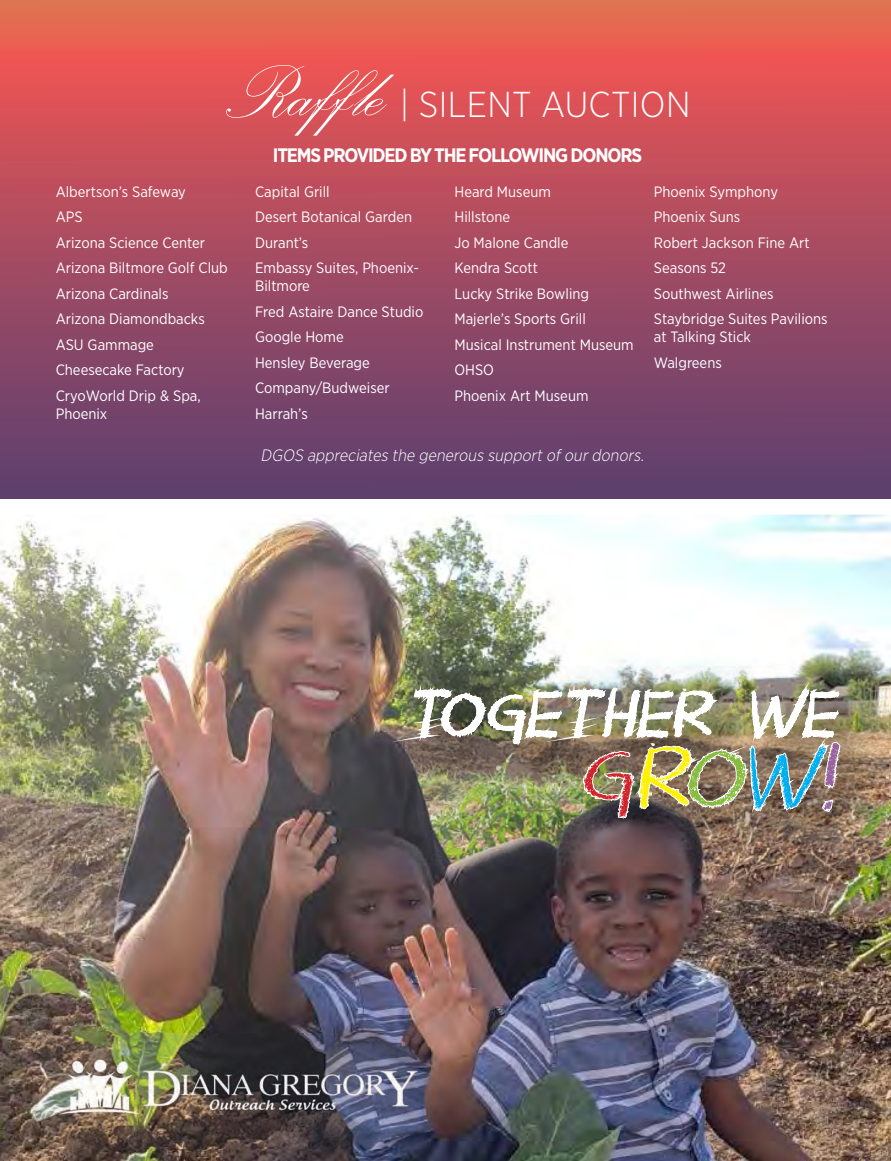
<style>
.page{position:relative;width:891px;height:1161px;background:#fff}
.page>*{position:absolute;margin:0;border:0;box-sizing:border-box;transform-origin:0 0}
.t1{font:italic 103.35px "DK Crayon Crumble";color:#d1232a}
.t2{font:94.5px "Palace Script";color:#fff}
.t3{font:italic 75.45px "DK Crayon Crumble";color:#fff}
.t4{font:300 36px "Gotham Narrow";letter-spacing:.01em;color:#fff}
.t5{font:700 19.5px "Gotham Narrow";letter-spacing:-.06em;color:#fff}
.t6{font:italic 300 16.5px "Gotham Narrow";color:#fff}
.t7{font:15px/25.5px "Gotham Narrow";color:#fff}
.s1{font-style:italic}
.s2{color:#fff101}
.s3{color:#87bc3f}
.s4{color:#00aeef}
.s5{color:#98629f}
</style>
<div class="page">
<svg style="left:0;top:0;width:891px;height:498px;background:#a84d60"></svg>
<img style="left:0;top:515px;width:891px;height:646px">
<img style="left:406px;top:667px;width:482px;height:198px">
<img style="left:410px;top:668px;width:437px;height:239px">
<img style="left:37px;top:1034px;width:393px;height:115px">
<h2 class="t2" style="left:225px;top:30px;width:163px">Raff<span class="s1">l</span>e</h2>
<h3 class="t4" style="left:400px;top:82px;width:292px">| SILENT AUCTION</h3>
<h3 class="t5" style="left:273px;top:143px;width:371px">ITEMS PROVIDED BY THE FOLLOWING DONORS</h3>
<p class="t7" style="left:56px;top:178px;width:174px">Albertson’s Safeway<br>APS<br>Arizona Science Center<br>Arizona Biltmore Golf Club<br>Arizona Cardinals<br>Arizona Diamondbacks<br>ASU Gammage<br>Cheesecake Factory<br>CryoWorld Drip &amp; Spa,</p>
<p class="t7" style="left:56px;top:400px;width:53px">Phoenix</p>
<p class="t7" style="left:255px;top:178px;width:166px">Capital Grill<br>Desert Botanical Garden<br>Durant’s<br>Embassy Suites, Phoenix-</p>
<p class="t7" style="left:255px;top:273px;width:170px">Biltmore<br>Fred Astaire Dance Studio<br>Google Home<br>Hensley Beverage<br>Company/Budweiser<br>Harrah’s</p>
<p class="t7" style="left:454px;top:178px;width:181px">Heard Museum<br>Hillstone<br>Jo Malone Candle<br>Kendra Scott<br>Lucky Strike Bowling<br>Majerle’s Sports Grill<br>Musical Instrument Museum<br>OHSO<br>Phoenix Art Museum</p>
<p class="t7" style="left:654px;top:178px;width:175px">Phoenix Symphony<br>Phoenix Suns<br>Robert Jackson Fine Art<br>Seasons 52<br>Southwest Airlines<br>Staybridge Suites Pavilions</p>
<p class="t7" style="left:654px;top:324px;width:99px">at Talking Stick<br>Walgreens</p>
<p class="t6" style="left:260px;top:445px;width:388px">DGOS appreciates the generous supportofourdonors.</p>
<h3 class="t3" style="left:405px;top:669px;width:449px">TOGETHER WE</h3>
<h1 class="t1" style="left:575px;top:716px;width:285px">G<span class="s2">R</span><span class="s3">O</span><span class="s4">W</span><span class="s5">!</span></h1>
</div>
